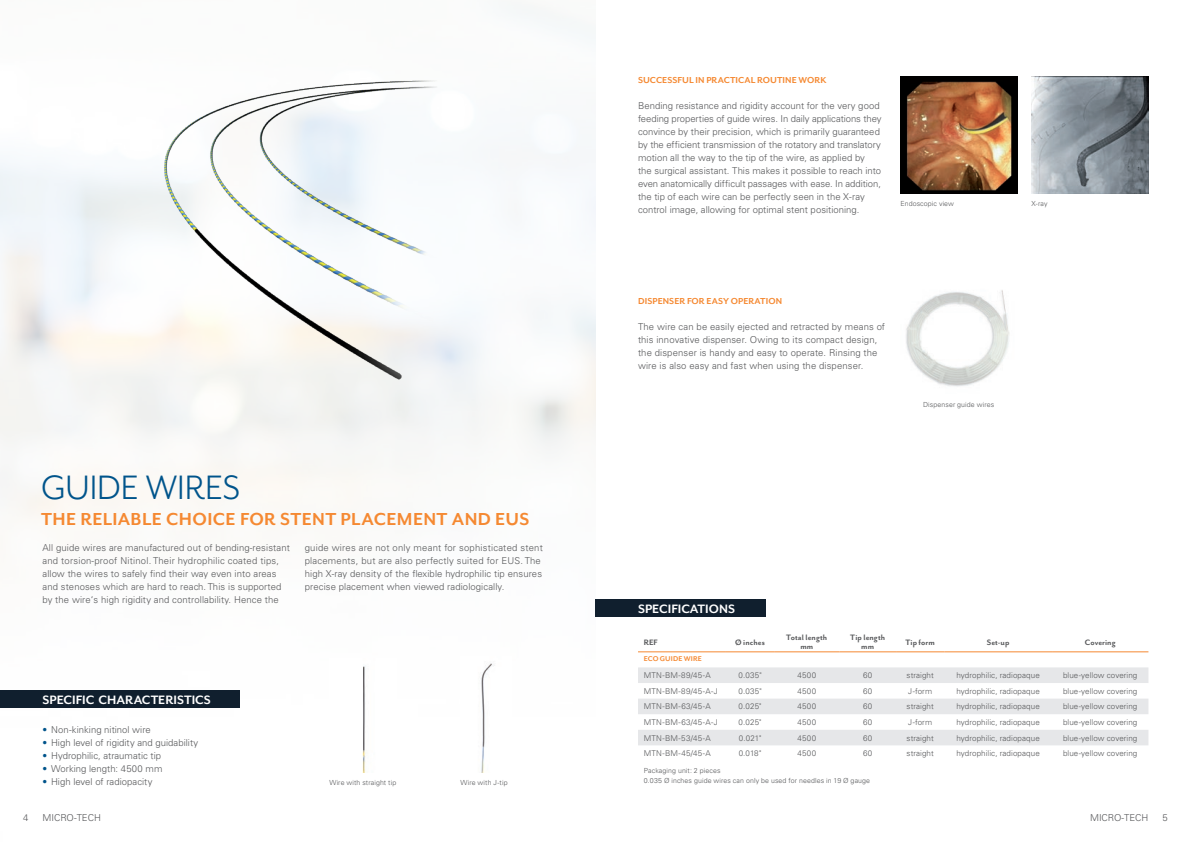
<style>
.page{position:relative;width:1191px;height:842px;background:#fff}
.page>*{position:absolute;margin:0;border:0;box-sizing:border-box;transform-origin:0 0}
.Headline_Innen_NEW{font:39px "Mr Eaves San OT";letter-spacing:-.005em;color:#00548b}
.Headline_Sub_NEW{font:700 20px "Mr Eaves San OT";letter-spacing:.015em;color:#f58932}
.Bullit_Headline_NEW{font:700 14px "Mr Eaves San OT";color:#fff}
.Subline_Copy_NEW{font:700 10px "Mr Eaves San OT";letter-spacing:.005em;color:#f58932}
.Copy_NEW{font:300 9.5px/13px "Univers LT Std";letter-spacing:.01em;color:#57585a}
.Tabelle_Kopf_NEW{font:700 9px/9px "Mr Eaves San OT";letter-spacing:.005em;color:#57585a;text-align:center}
.Tabelle_NEW{font:300 8px "Univers LT Std";letter-spacing:.01em;color:#57585a}
.Tabelle_Subline_NEW{font:700 8px "Mr Eaves San OT";letter-spacing:.015em;color:#f58932}
.BU_NEW{font:300 7px "Univers LT Std";letter-spacing:.015em;color:#57585a}
.s1{color:#00548b}
</style>
<div class="page">
<img style="left:0;top:9px;width:595px;height:764px">
<img style="left:329px;top:658px;width:67px;height:114px">
<img style="left:460px;top:656px;width:52px;height:116px">
<img style="left:159px;top:77px;width:280px;height:328px">
<img style="left:1031px;top:77px;width:117px;height:116px">
<img style="left:900px;top:77px;width:117px;height:116px">
<img style="left:906px;top:290px;width:104px;height:97px">
<div style="left:0;top:690px;width:240px;height:17px;background:#101f2e"></div>
<svg style="left:638px;top:667px;width:510px;height:78px"></svg>
<hr style="left:638px;top:651px;width:88px;height:1px;background:#f58932">
<hr style="left:726px;top:651px;width:48px;height:1px;background:#f58932">
<hr style="left:774px;top:651px;width:65px;height:1px;background:#f58932">
<hr style="left:839px;top:651px;width:57px;height:1px;background:#f58932">
<hr style="left:896px;top:651px;width:48px;height:1px;background:#f58932">
<hr style="left:944px;top:651px;width:108px;height:1px;background:#f58932">
<hr style="left:1052px;top:651px;width:96px;height:1px;background:#f58932">
<div style="left:595px;top:600px;width:170px;height:17px;background:#101f2e"></div>
<p class="Headline_Innen_NEW" style="left:41px;top:466px;width:201px">GUIDE WIRES</p>
<p class="Headline_Sub_NEW" style="left:41px;top:508px;width:490px">THE RELIABLE CHOICE FOR STENT PLACEMENT AND EUS</p>
<p class="Copy_NEW" style="left:43px;top:541px;width:249px">All guide wires are manufactured out of bending-resistant and torsion-proof Nitinol. Their hydrophilic coated tips, allow the wires to safely find their way even into areas and stenoses which are hard to reach. This is supported by the wire‘s high rigidity and controllability. Hence the</p>
<p class="Copy_NEW" style="left:305px;top:541px;width:239px">guide wires are not only meant for sophisticated stent placements, but are also perfectly suited for EUS. The high X-ray density of the flexible hydrophilic tip ensures precise placement when viewed radiologically.</p>
<p class="Bullit_Headline_NEW" style="left:43px;top:692px;width:170px">SPECIFIC CHARACTERISTICS</p>
<p class="Copy_NEW" style="left:43px;top:723px;width:110px"><span class="s1">•</span> Non-kinking nitinol wire</p>
<p class="Copy_NEW" style="left:43px;top:736px;width:157px"><span class="s1">•</span> High level of rigidity and guidability</p>
<p class="Copy_NEW" style="left:43px;top:749px;width:120px"><span class="s1">•</span> Hydrophilic, atraumatic tip</p>
<p class="Copy_NEW" style="left:43px;top:762px;width:121px"><span class="s1">•</span> Working length: 4500 mm</p>
<p class="Copy_NEW" style="left:43px;top:775px;width:111px"><span class="s1">•</span> High level of radiopacity</p>
<p class="BU_NEW" style="left:329px;top:778px;width:68px">Wire with straight tip</p>
<p class="BU_NEW" style="left:460px;top:778px;width:48px">Wire with J-tip</p>
<p class="Subline_Copy_NEW" style="left:638px;top:75px;width:190px">SUCCESSFUL IN PRACTICAL ROUTINE WORK</p>
<p class="Copy_NEW" style="left:638px;top:99px;width:245px">Bending resistance and rigidity account for the very good feeding properties of guide wires. In daily applications they convince by their precision, which is primarily guaranteed by the efficient transmission of the rotatory and translatory motion all the way to the tip of the wire, as applied by<br>the surgical assistant. This makes it possible to reach into even anatomically difficult passages with ease. In addition, the tip of each wire can be perfectly seen in the X-ray control image, allowing for optimal stent positioning.</p>
<p class="BU_NEW" style="left:900px;top:199px;width:55px">Endoscopic view</p>
<p class="BU_NEW" style="left:1031px;top:199px;width:18px">X-ray</p>
<p class="Subline_Copy_NEW" style="left:638px;top:296px;width:146px">DISPENSER FOR EASY OPERATION</p>
<p class="Copy_NEW" style="left:638px;top:320px;width:249px">The wire can be easily ejected and retracted by means of this innovative dispenser. Owing to its compact design, the dispenser is handy and easy to operate. Rinsing the wire is also easy and fast when using the dispenser.</p>
<p class="BU_NEW" style="left:923px;top:400px;width:73px">Dispenser guide wires</p>
<p class="Bullit_Headline_NEW" style="left:638px;top:601px;width:99px">SPECIFICATIONS</p>
<p class="Tabelle_Kopf_NEW" style="left:643px;top:637px;width:16px">REF</p>
<p class="Tabelle_Kopf_NEW" style="left:735px;top:637px;width:31px">Ø inches</p>
<p class="Tabelle_Kopf_NEW" style="left:786px;top:633px;width:42px">Total length mm</p>
<p class="Tabelle_Kopf_NEW" style="left:850px;top:633px;width:36px">Tip length mm</p>
<p class="Tabelle_Kopf_NEW" style="left:905px;top:637px;width:31px">Tip form</p>
<p class="Tabelle_Kopf_NEW" style="left:986px;top:637px;width:24px">Set-up</p>
<p class="Tabelle_Kopf_NEW" style="left:1085px;top:637px;width:32px">Covering</p>
<p class="Tabelle_Subline_NEW" style="left:643px;top:654px;width:60px">ECO GUIDE WIRE</p>
<p class="Tabelle_NEW" style="left:643px;top:670px;width:69px">MTN-BM-89/45-A</p>
<p class="Tabelle_NEW" style="left:738px;top:670px;width:25px">0.035"</p>
<p class="Tabelle_NEW" style="left:797px;top:670px;width:20px">4500</p>
<p class="Tabelle_NEW" style="left:863px;top:670px;width:11px">60</p>
<p class="Tabelle_NEW" style="left:906px;top:670px;width:29px">straight</p>
<p class="Tabelle_NEW" style="left:956px;top:670px;width:85px">hydrophilic, radiopaque</p>
<p class="Tabelle_NEW" style="left:1063px;top:670px;width:76px">blue-yellow covering</p>
<p class="Tabelle_NEW" style="left:643px;top:686px;width:76px">MTN-BM-89/45-A-J</p>
<p class="Tabelle_NEW" style="left:738px;top:686px;width:25px">0.035"</p>
<p class="Tabelle_NEW" style="left:797px;top:686px;width:20px">4500</p>
<p class="Tabelle_NEW" style="left:863px;top:686px;width:11px">60</p>
<p class="Tabelle_NEW" style="left:908px;top:686px;width:25px">J-form</p>
<p class="Tabelle_NEW" style="left:956px;top:686px;width:85px">hydrophilic, radiopaque</p>
<p class="Tabelle_NEW" style="left:1063px;top:686px;width:76px">blue-yellow covering</p>
<p class="Tabelle_NEW" style="left:643px;top:702px;width:69px">MTN-BM-63/45-A</p>
<p class="Tabelle_NEW" style="left:738px;top:702px;width:24px">0.025"</p>
<p class="Tabelle_NEW" style="left:797px;top:702px;width:20px">4500</p>
<p class="Tabelle_NEW" style="left:863px;top:702px;width:11px">60</p>
<p class="Tabelle_NEW" style="left:906px;top:702px;width:29px">straight</p>
<p class="Tabelle_NEW" style="left:956px;top:702px;width:85px">hydrophilic, radiopaque</p>
<p class="Tabelle_NEW" style="left:1063px;top:702px;width:76px">blue-yellow covering</p>
<p class="Tabelle_NEW" style="left:643px;top:717px;width:76px">MTN-BM-63/45-A-J</p>
<p class="Tabelle_NEW" style="left:738px;top:717px;width:24px">0.025"</p>
<p class="Tabelle_NEW" style="left:797px;top:717px;width:20px">4500</p>
<p class="Tabelle_NEW" style="left:863px;top:717px;width:11px">60</p>
<p class="Tabelle_NEW" style="left:908px;top:717px;width:25px">J-form</p>
<p class="Tabelle_NEW" style="left:956px;top:717px;width:85px">hydrophilic, radiopaque</p>
<p class="Tabelle_NEW" style="left:1063px;top:717px;width:76px">blue-yellow covering</p>
<p class="Tabelle_NEW" style="left:643px;top:733px;width:69px">MTN-BM-53/45-A</p>
<p class="Tabelle_NEW" style="left:739px;top:733px;width:24px">0.021"</p>
<p class="Tabelle_NEW" style="left:797px;top:733px;width:20px">4500</p>
<p class="Tabelle_NEW" style="left:863px;top:733px;width:11px">60</p>
<p class="Tabelle_NEW" style="left:906px;top:733px;width:29px">straight</p>
<p class="Tabelle_NEW" style="left:956px;top:733px;width:85px">hydrophilic, radiopaque</p>
<p class="Tabelle_NEW" style="left:1063px;top:733px;width:76px">blue-yellow covering</p>
<p class="Tabelle_NEW" style="left:643px;top:748px;width:69px">MTN-BM-45/45-A</p>
<p class="Tabelle_NEW" style="left:738px;top:748px;width:24px">0.018"</p>
<p class="Tabelle_NEW" style="left:797px;top:748px;width:20px">4500</p>
<p class="Tabelle_NEW" style="left:863px;top:748px;width:11px">60</p>
<p class="Tabelle_NEW" style="left:906px;top:748px;width:29px">straight</p>
<p class="Tabelle_NEW" style="left:956px;top:748px;width:85px">hydrophilic, radiopaque</p>
<p class="Tabelle_NEW" style="left:1063px;top:748px;width:76px">blue-yellow covering</p>
<p class="BU_NEW" style="left:643px;top:766px;width:78px">Packaging unit: 2 pieces</p>
<p class="BU_NEW" style="left:643px;top:776px;width:228px">0.035 Ø inches guide wires can only be used for needles in 19 Ø gauge</p>
<p class="Copy_NEW" style="left:23px;top:811px;width:7px">4</p>
<p class="Copy_NEW" style="left:43px;top:811px;width:60px">MICRO-TECH</p>
<p class="Copy_NEW" style="left:1090px;top:811px;width:60px">MICRO-TECH</p>
<p class="Copy_NEW" style="left:1162px;top:811px;width:7px">5</p>
</div>
